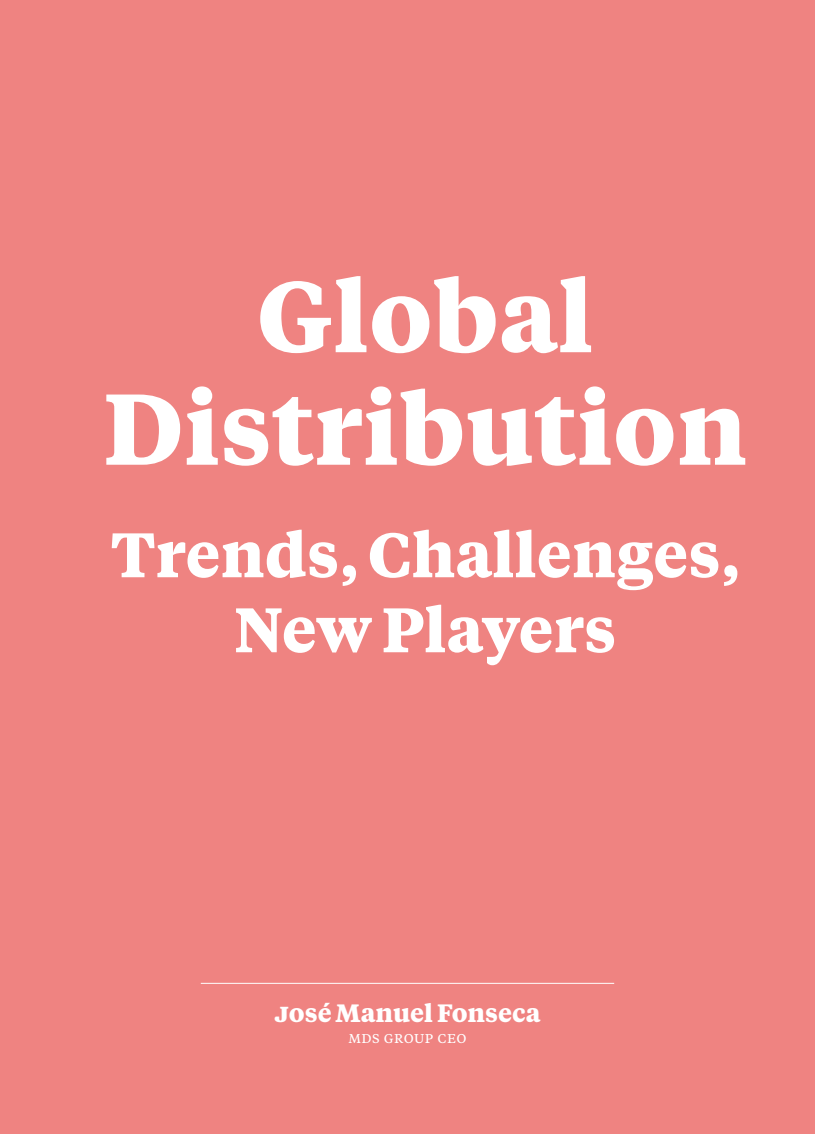
<style>
.page{position:relative;width:815px;height:1134px;background:#ef8381}
.page>*{position:absolute;margin:0;border:0;box-sizing:border-box;transform-origin:0 0}
.t1{font:700 100px/112.5px "Tiempos Text";color:#fff;text-align:center}
.t2{font:700 62.5px/75px "Tiempos Text";color:#fff;text-align:center}
.t3{font:700 25px "Tiempos Text";color:#fff}
.t4{font:15px "Tiempos Text";letter-spacing:.025em;color:#fff}
</style>
<div class="page">
<hr style="left:201px;top:983px;width:413px;height:1px;background:#fff">
<h1 class="t1" style="left:103px;top:255px;width:645px">Global<br>Distribution</h1>
<p class="t2" style="left:111px;top:514px;width:630px">Trends, Challenges,<br>New Players</p>
<p class="t3" style="left:274px;top:995px;width:268px">José Manuel Fonseca</p>
<p class="t4" style="left:348px;top:1028px;width:120px">MDS GROUP CEO</p>
</div>
